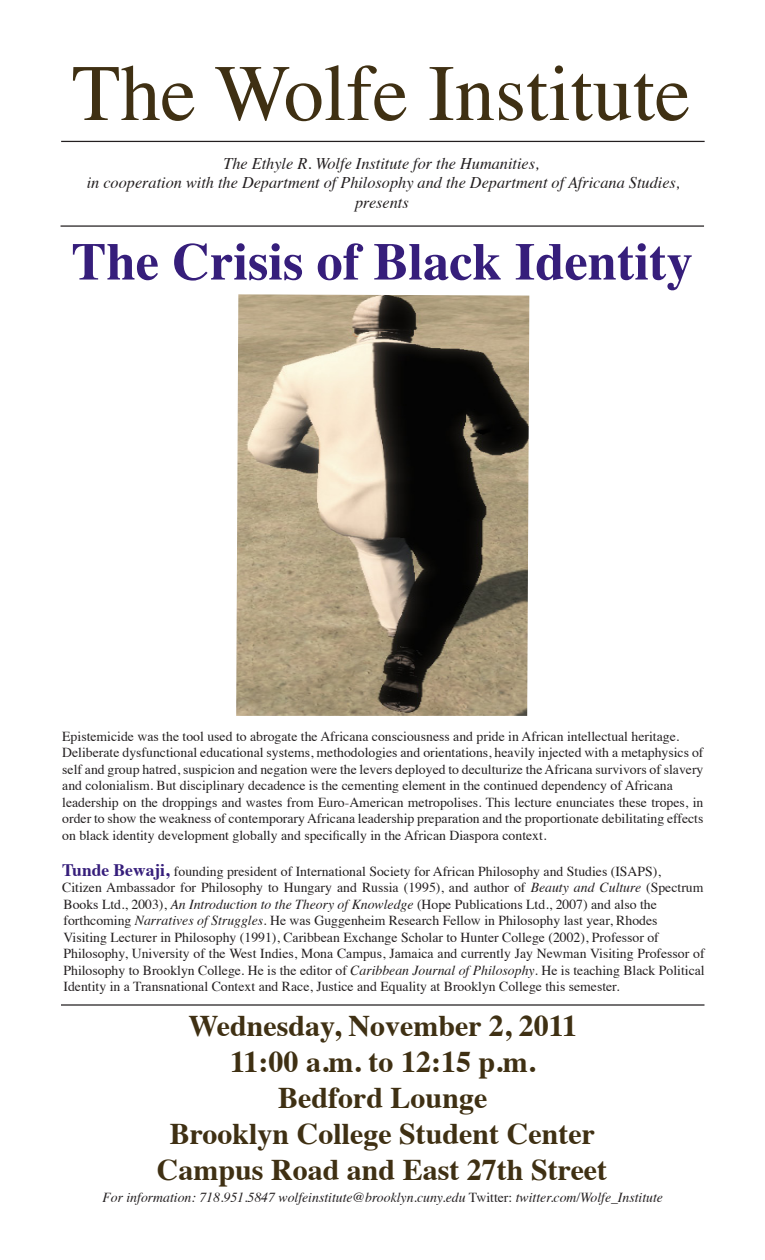
<style>
.page{position:relative;width:765px;height:1260px;background:#fff}
.page>*{position:absolute;margin:0;border:0;box-sizing:border-box;transform-origin:0 0}
.t1{font:80px "Times";color:#3f3013}
.t2{font:700 52.5px "Times";color:#361e7b}
.t3{font:700 30px "Times";color:#3f3013}
.t4{font:italic 16.25px "Times";color:#231f20}
.t5{font:13.75px/16.5px "Times";color:#231f20;text-align:justify}
.t6{font:italic 13.75px "Times";color:#231f20}
.s1{font-weight:700;font-size:17.5px;color:#361e7b}
.s2{font-style:italic}
.s3{font-style:normal}
</style>
<div class="page">
<hr style="left:61px;top:141px;width:644px;height:1px;background:#231f20">
<hr style="left:61px;top:225px;width:643px;height:2px;background:#231f20">
<hr style="left:61px;top:1004px;width:643px;height:2px;background:#231f20">
<img style="left:236px;top:294px;width:293px;height:422px">
<p class="t1" style="left:72px;top:18px;width:620px">The Wolfe Institute</p>
<p class="t4" style="left:223px;top:149px;width:317px">The Ethyle R. Wolfe Institute for the Humanities,</p>
<p class="t4" style="left:87px;top:169px;width:595px">in cooperation with the Department of Philosophy and the Department of Africana Studies,</p>
<p class="t4" style="left:355px;top:188px;width:55px">presents</p>
<p class="t2" style="left:72px;top:212px;width:623px">The Crisis of Black Identity</p>
<p class="t5" style="left:62px;top:727px;width:619px">Epistemicide was the tool used to abrogate the Africana consciousness and pride in African intellectual heritage.</p>
<p class="t5" style="left:62px;top:743px;width:643px">Deliberate dysfunctional educational systems, methodologies and orientations, heavily injected with a metaphysics of self and group hatred, suspicion and negation were the levers deployed to deculturize the Africana survivors of slavery and colonialism. But disciplinary decadence is the cementing element in the continued dependency of Africana</p>
<p class="t5" style="left:62px;top:793px;width:643px">leadership on the droppings and wastes from Euro-American metropolises. This lecture enunciates these tropes, in order to show the weakness of contemporary Africana leadership preparation and the proportionate debilitating effects on black identity development globally and specifically in the African Diaspora context.</p>
<p class="t5" style="left:62px;top:862px;width:600px"><span class="s1">Tunde Bewaji,</span> founding president of International Society for African Philosophy and Studies (ISAPS),</p>
<p class="t5" style="left:62px;top:878px;width:643px">Citizen Ambassador for Philosophy to Hungary and Russia (1995), and author of <span class="s2">Beauty and Culture</span> (Spectrum<br>Books Ltd., 2003), <span class="s2">An Introduction to the Theory of Knowledge</span> (Hope Publications Ltd., 2007) and also the</p>
<p class="t5" style="left:63px;top:911px;width:596px">forthcoming <span class="s2">Narratives of Struggles</span>. He was Guggenheim Research Fellow in Philosophy last year, Rhodes</p>
<p class="t5" style="left:63px;top:928px;width:597px">Visiting Lecturer in Philosophy (1991), Caribbean Exchange Scholar to Hunter College (2002), Professor of</p>
<p class="t5" style="left:63px;top:944px;width:643px">Philosophy, University of the West Indies, Mona Campus, Jamaica and currently Jay Newman Visiting Professor of Philosophy to Brooklyn College. He is the editor of <span class="s2">Caribbean Journal of Philosophy</span>. He is teaching Black Political Identity in a Transnational Context and Race, Justice and Equality at Brooklyn College this semester.</p>
<p class="t3" style="left:188px;top:997px;width:390px">Wednesday, November 2, 2011</p>
<p class="t3" style="left:230px;top:1033px;width:306px">11:00 a.m. to 12:15 p.m.</p>
<p class="t3" style="left:278px;top:1069px;width:211px">Bedford Lounge</p>
<p class="t3" style="left:170px;top:1105px;width:427px">Brooklyn College Student Center</p>
<p class="t3" style="left:157px;top:1141px;width:452px">Campus Road and East 27th Street</p>
<p class="t6" style="left:102px;top:1186px;width:562px">For information: 718.951.5847 wolfeinstitute@brooklyn.cuny.edu <span class="s3">Twitter:</span> twitter.com/Wolfe_Institute</p>
</div>
